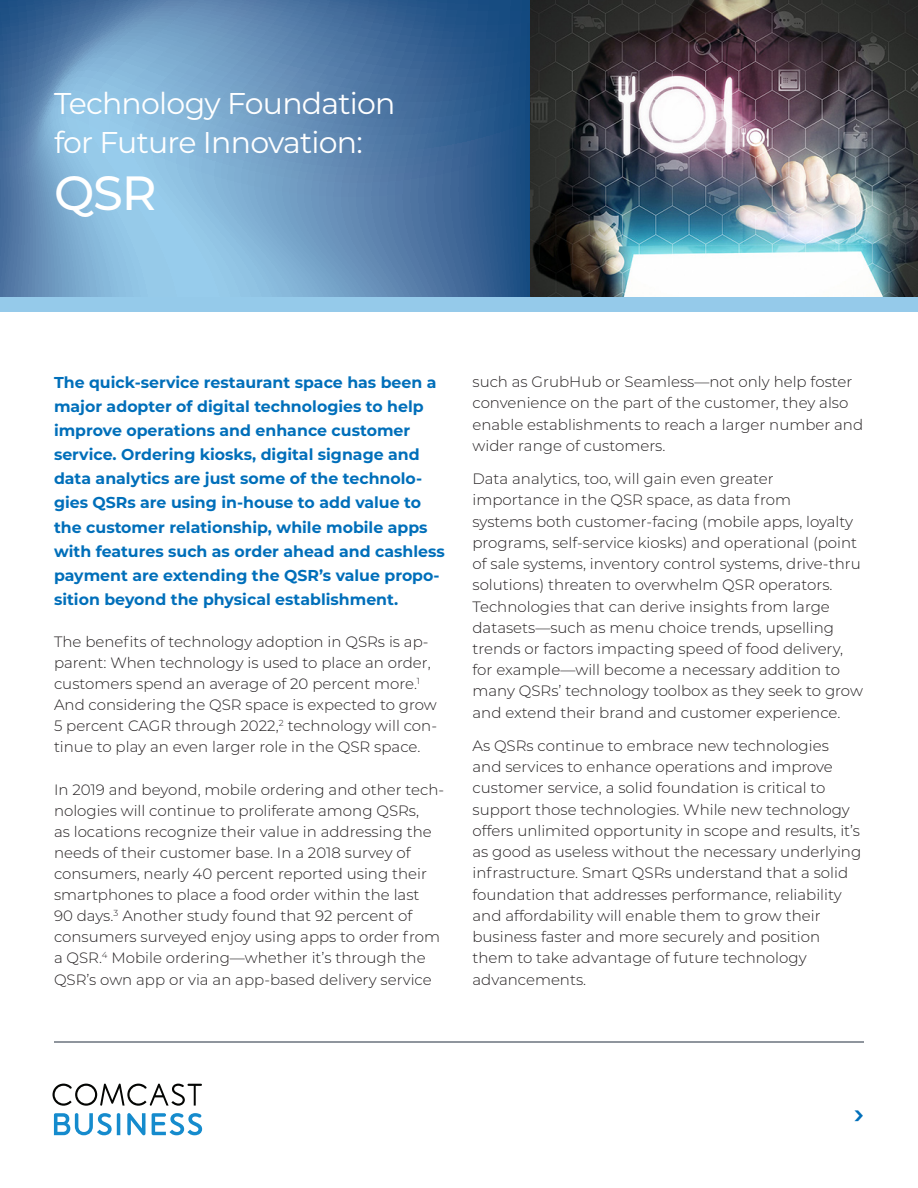
<style>
.page{position:relative;width:918px;height:1188px;background:#fff}
.page>*{position:absolute;margin:0;border:0;box-sizing:border-box;transform-origin:0 0}
._2_Headline_1{font:500 48px "Montserrat";color:#fff}
._2_Eyebrow{font:30px/39px "Montserrat";letter-spacing:-.025em;color:#fff}
._2_Footer_headline{font:700 30px "Proxima Nova";color:#006fba}
._1_text_first_para{font:700 15.75px/24.2px "Montserrat";color:#006fba}
._1_text{font:300 15px/21.3px "Montserrat";color:#231f20}
._1_text_first_para-2{font:300 15px/21.1px "Montserrat";color:#231f20}
</style>
<div class="page">
<svg style="left:0;top:0;width:531px;height:297px;background:#608db6"></svg>
<img style="left:531px;top:0;width:387px;height:297px">
<hr style="left:54px;top:1041px;width:810px;height:1px;background:#8f959d">
<svg style="left:53px;top:1084px;width:149px;height:22px"></svg>
<svg style="left:127px;top:1113px;width:18px;height:22px"></svg>
<svg style="left:54px;top:1113px;width:66px;height:22px"></svg>
<svg style="left:152px;top:1113px;width:50px;height:22px"></svg>
<div style="left:0;top:297px;width:918px;height:14px;background:#95caea"></div>
<p class="_2_Eyebrow" style="left:54px;top:83px;width:343px">Technology Foundation for Future Innovation:</p>
<p class="_2_Headline_1" style="left:54px;top:160px;width:104px">QSR</p>
<p class="_1_text_first_para" style="left:54px;top:369px;width:392px">The quick-service restaurant space has been a major adopter of digital technologies to help improve operations and enhance customer service. Ordering kiosks, digital signage and data analytics are just some of the technolo&shy;gies QSRs are using in-house to add value to the customer relationship, while mobile apps with features such as order ahead and cashless payment are extending the QSR’s value propo&shy;sition beyond the physical establishment.</p>
<p class="_1_text_first_para-2" style="left:54px;top:631px;width:385px">The benefits of technology adoption in QSRs is ap&shy;parent: When technology is used to place an order, customers spend an average of 20 percent more.<sup>1<br></sup>And considering the QSR space is expected to grow 5 percent CAGR through 2022,<sup>2</sup> technology will con&shy;tinue to play an even larger role in the QSR space.</p>
<p class="_1_text_first_para-2" style="left:54px;top:778px;width:392px">In 2019 and beyond, mobile ordering and other tech&shy;nologies will continue to proliferate among QSRs,<br>as locations recognize their value in addressing the needs of their customer base. In a 2018 survey of consumers, nearly 40 percent reported using their smartphones to place a food order within the last<br>90 days.<sup>3</sup> Another study found that 92 percent of consumers surveyed enjoy using apps to order from a QSR.<sup>4</sup> Mobile ordering—whether it’s through the QSR’s own app or via an app-based delivery service</p>
<p class="_1_text_first_para-2" style="left:472px;top:371px;width:392px">such as GrubHub or Seamless—not only help foster convenience on the part of the customer, they also enable establishments to reach a larger number and wider range of customers.</p>
<p class="_1_text" style="left:472px;top:468px;width:392px">Data analytics, too, will gain even greater importance in the QSR space, as data from<br>systems both customer-facing (mobile apps, loyalty programs, self-service kiosks) and operational (point of sale systems, inventory control systems, drive-thru solutions) threaten to overwhelm QSR operators.<br>Technologies that can derive insights from large datasets—such as menu choice trends, upselling trends or factors impacting speed of food delivery, for example—will become a necessary addition to many QSRs’ technology toolbox as they seek to grow and extend their brand and customer experience.</p>
<p class="_1_text" style="left:472px;top:735px;width:390px">As QSRs continue to embrace new technologies and services to enhance operations and improve customer service, a solid foundation is critical to support those technologies. While new technology offers unlimited opportunity in scope and results, it’s as good as useless without the necessary underlying infrastructure. Smart QSRs understand that a solid foundation that addresses performance, reliability and affordability will enable them to grow their business faster and more securely and position them to take advantage of future technology advancements.</p>
<p class="_2_Footer_headline" style="left:854px;top:1098px;width:12px">›</p>
</div>
